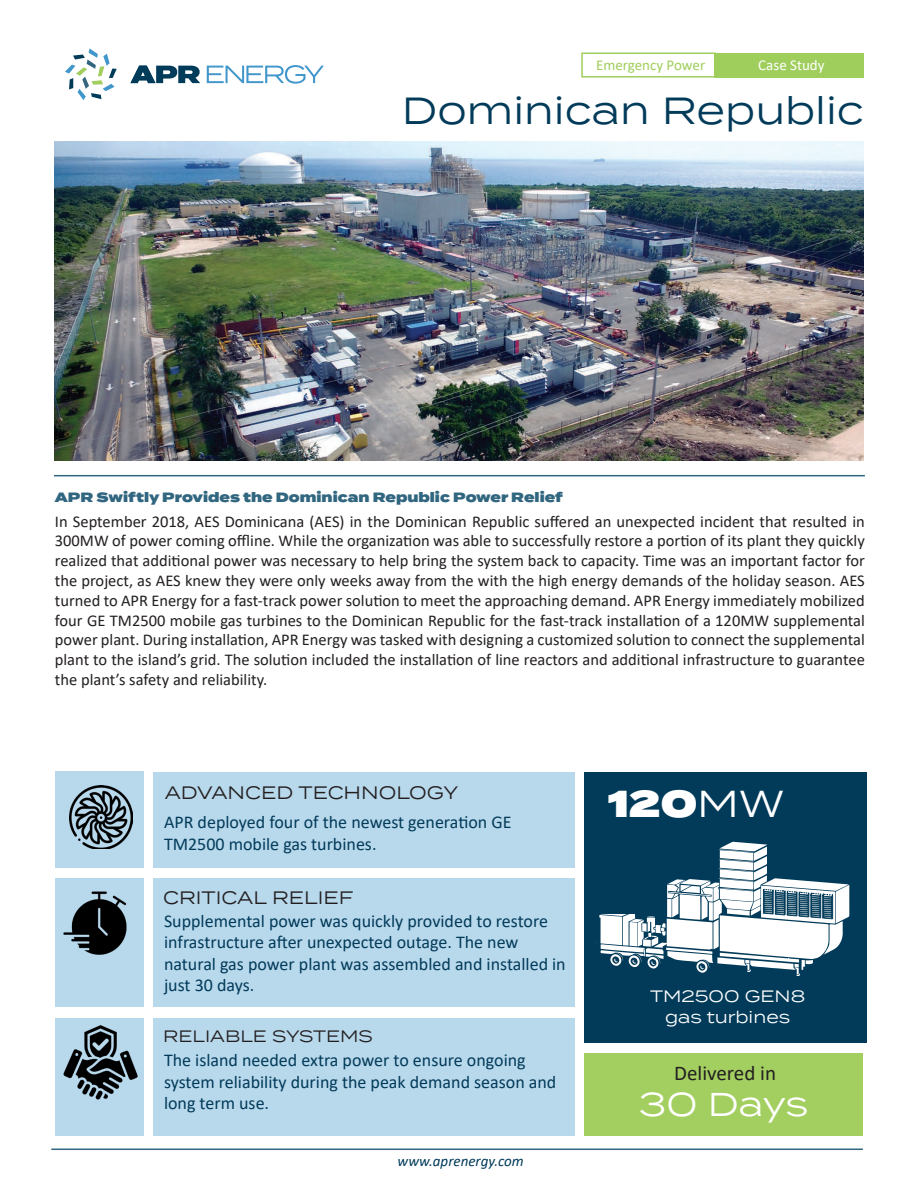
<style>
.page{position:relative;width:918px;height:1188px;background:#fff}
.page>*{position:absolute;margin:0;border:0;box-sizing:border-box;transform-origin:0 0}
.t1{font:37.8px "Termina";color:#023b59}
.t2{font:900 37.5px "Termina";color:#fff}
.t3{font:33px "Termina";letter-spacing:-.01em;color:#fff}
.t4{font:21px "Calibri";color:#231f20}
.t5{font:18px/21.6px "Calibri";color:#023b59}
.t6{font:18px "Termina";color:#231f20}
.t7{font:16.5px/19.8px "Calibri";color:#231f20;text-align:justify}
.t8{font:16.5px "Termina";color:#fff}
.t9{font:16.5px "Termina";color:#231f20}
.t10{font:italic 15px "Calibri";color:#023b59}
.t11{font:15px "Calibri";color:#a0ce5b}
.t12{font:15px "Calibri";color:#fff}
.t13{font:900 13.5px "Termina";color:#316680}
.s1{font-weight:400}
</style>
<div class="page">
<div style="left:584px;top:1053px;width:279px;height:83px;background:#a3cf60"></div>
<div style="left:56px;top:879px;width:88px;height:128px;background:#b8d8ec"></div>
<svg style="left:130px;top:66px;width:70px;height:17px"></svg>
<svg style="left:207px;top:65px;width:117px;height:19px"></svg>
<svg style="left:65px;top:48px;width:52px;height:52px"></svg>
<div style="left:584px;top:802px;width:282px;height:240px;background:#023b59"></div>
<div style="left:584px;top:802px;width:277px;height:187px;background:#023b59"></div>
<div style="left:605px;top:773px;width:261px;height:29px;background:#023b59"></div>
<div style="left:584px;top:773px;width:78px;height:141px;background:#023b59"></div>
<svg style="left:596px;top:842px;width:253px;height:134px"></svg>
<img style="left:54px;top:141px;width:810px;height:319px">
<hr style="left:51px;top:1149px;width:812px;height:1px;background:#316680">
<div style="left:714px;top:53px;width:150px;height:24px;background:#a0ce5d"></div>
<div style="left:581px;top:52px;width:135px;height:26px;border:2px solid #a0ce5d"></div>
<div style="left:153px;top:772px;width:422px;height:96px;background:#b8d8ec"></div>
<div style="left:56px;top:771px;width:88px;height:97px;background:#b8d8ec"></div>
<img style="left:69px;top:785px;width:64px;height:64px">
<div style="left:153px;top:879px;width:422px;height:128px;background:#b8d8ec"></div>
<img style="left:63px;top:891px;width:64px;height:64px">
<div style="left:56px;top:1018px;width:88px;height:118px;background:#b8d8ec"></div>
<div style="left:153px;top:1018px;width:422px;height:118px;background:#b8d8ec"></div>
<img style="left:63px;top:1026px;width:75px;height:74px">
<hr style="left:54px;top:475px;width:811px;height:1px;background:#316680">
<p class="t11" style="left:596px;top:54px;width:111px">Emergency Power</p>
<p class="t12" style="left:758px;top:55px;width:68px">Case Study</p>
<p class="t1" style="left:402px;top:83px;width:464px">Dominican Republic</p>
<p class="t13" style="left:55px;top:487px;width:510px">APR Swiftly Provides the Dominican Republic Power Relief</p>
<p class="t7" style="left:55px;top:511px;width:812px">In September 2018, AES Dominicana (AES) in the Dominican Republic suffered an unexpected incident that resulted in 300MW of power coming offline. While the organization was able to successfully restore a portion of its plant they quickly realized that additional power was necessary to help bring the system back to capacity. Time was an important factor for the project, as AES knew they were only weeks away from the with the high energy demands of the holiday season. AES turned to APR Energy for a fast-track power solution to meet the approaching demand. APR Energy immediately mobilized four GE TM2500 mobile gas turbines to the Dominican Republic for the fast-track installation of a 120MW supplemental power plant. During installation, APR Energy was tasked with designing a customized solution to connect the supplemental plant to the island’s grid. The solution included the installation of line reactors and additional infrastructure to guarantee the plant’s safety and reliability.</p>
<p class="t6" style="left:165px;top:780px;width:295px">ADVANCED TECHNOLOGY</p>
<p class="t5" style="left:164px;top:811px;width:349px">APR deployed four of the newest generation GE<br>TM2500 mobile gas turbines.</p>
<p class="t6" style="left:163px;top:884px;width:192px">CRITICAL RELIEF</p>
<p class="t5" style="left:164px;top:909px;width:403px">Supplemental power was quickly provided to restore infrastructure after unexpected outage. The new natural gas power plant was assembled and installed in just 30 days.</p>
<p class="t9" style="left:163px;top:1024px;width:211px">RELIABLE SYSTEMS</p>
<p class="t5" style="left:164px;top:1049px;width:394px">The island needed extra power to ensure ongoing system reliability during the peak demand season and long term use.</p>
<p class="t10" style="left:398px;top:1150px;width:128px">www.aprenergy.com</p>
<p class="t2" style="left:608px;top:776px;width:178px">120<span class="s1">MW</span></p>
<p class="t8" style="left:650px;top:984px;width:157px">TM2500 GEN8</p>
<p class="t8" style="left:665px;top:1005px;width:127px">gas turbines</p>
<p class="t4" style="left:674px;top:1058px;width:103px">Delivered in</p>
<p class="t3" style="left:639px;top:1080px;width:171px">30 Days</p>
</div>
